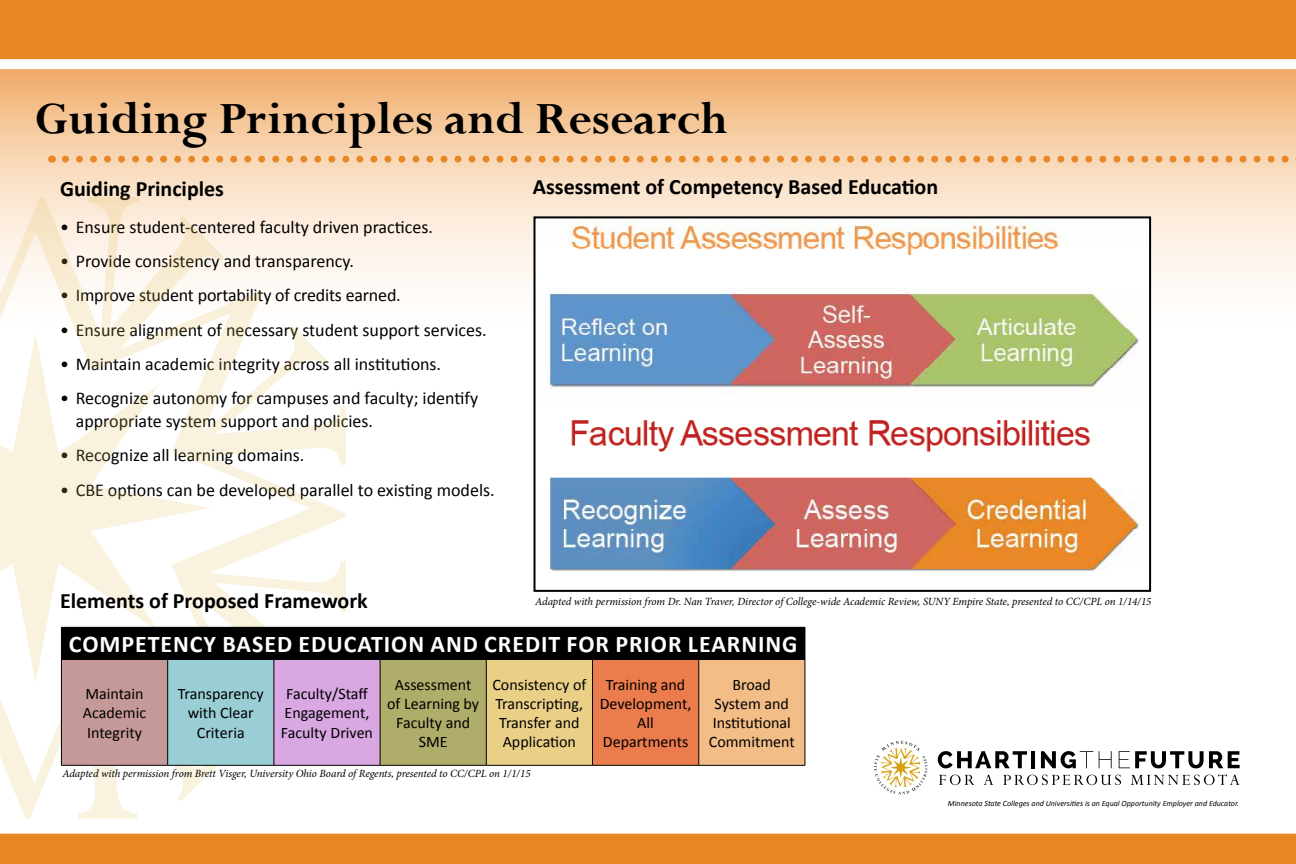
<style>
.page{position:relative;width:1296px;height:864px;background:#fff}
.page>*{position:absolute;margin:0;border:0;box-sizing:border-box;transform-origin:0 0}
.t1{font:700 50px "Perpetua";color:#000}
.t2{font:700 24px "Calibri";letter-spacing:.04em;color:#fff}
.t3{font:700 22px "Calibri";color:#000}
.t4{font:18px/23px "Calibri";color:#000}
.t5{font:16px/19.2px "Calibri";color:#000;text-align:center}
.t6{font:italic 11px "Minion Pro";letter-spacing:-.01em;color:#000}
.t7{font:italic 8px "Calibri";color:#000}
</style>
<div class="page">
<svg style="left:0;top:69px;width:1296px;height:282px;background:#f7d5b3"></svg>
<svg style="left:0;top:197px;width:346px;height:622px"></svg>
<div style="left:0;top:0;width:1296px;height:60px;background:#e98724"></div>
<div style="left:0;top:834px;width:1296px;height:30px;background:#e98724"></div>
<div style="left:0;top:59px;width:1296px;height:10px;background:#fff"></div>
<svg style="left:65px;top:156px;width:1231px;height:7px;background:#f2b97f"></svg>
<svg style="left:874px;top:741px;width:53px;height:53px"></svg>
<svg style="left:939px;top:775px;width:35px;height:10px"></svg>
<svg style="left:984px;top:775px;width:9px;height:10px"></svg>
<svg style="left:1003px;top:775px;width:118px;height:10px"></svg>
<svg style="left:1131px;top:775px;width:109px;height:10px"></svg>
<svg style="left:938px;top:751px;width:89px;height:17px"></svg>
<hr style="left:1031px;top:751px;width:4px;height:17px;background:#000">
<svg style="left:1041px;top:751px;width:52px;height:17px"></svg>
<svg style="left:1099px;top:751px;width:13px;height:17px"></svg>
<svg style="left:1119px;top:751px;width:121px;height:17px"></svg>
<div style="left:61px;top:627px;width:744px;height:33px;background:#000"></div>
<div style="left:61px;top:660px;width:107px;height:105px;background:#c49997"></div>
<div style="left:168px;top:660px;width:106px;height:105px;background:#99ced4"></div>
<div style="left:274px;top:660px;width:106px;height:105px;background:#d9a7e2"></div>
<div style="left:380px;top:660px;width:106px;height:105px;background:#aead69"></div>
<div style="left:486px;top:660px;width:107px;height:105px;background:#ead087"></div>
<div style="left:593px;top:660px;width:106px;height:105px;background:#eb7c4d"></div>
<div style="left:699px;top:660px;width:106px;height:105px;background:#f3bd88"></div>
<hr style="left:805px;top:628px;width:1px;height:31px;background:#000">
<hr style="left:61px;top:660px;width:1px;height:105px;background:#000">
<hr style="left:167px;top:660px;width:1px;height:105px;background:#000">
<hr style="left:274px;top:660px;width:1px;height:105px;background:#000">
<hr style="left:380px;top:660px;width:1px;height:105px;background:#000">
<hr style="left:486px;top:660px;width:1px;height:105px;background:#000">
<hr style="left:592px;top:660px;width:1px;height:105px;background:#000">
<hr style="left:698px;top:660px;width:1px;height:105px;background:#000">
<hr style="left:805px;top:660px;width:1px;height:105px;background:#000">
<hr style="left:61px;top:765px;width:107px;height:1px;background:#000">
<hr style="left:168px;top:765px;width:106px;height:1px;background:#000">
<hr style="left:274px;top:765px;width:106px;height:1px;background:#000">
<hr style="left:380px;top:765px;width:106px;height:1px;background:#000">
<hr style="left:486px;top:765px;width:107px;height:1px;background:#000">
<hr style="left:593px;top:765px;width:106px;height:1px;background:#000">
<hr style="left:699px;top:765px;width:106px;height:1px;background:#000">
<img style="left:537px;top:219px;width:611px;height:352px">
<div style="left:534px;top:216px;width:617px;height:376px;border:2px solid #000"></div>
<h1 class="t1" style="left:35px;top:87px;width:695px">Guiding Principles and Research</h1>
<p class="t3" style="left:60px;top:174px;width:166px">Guiding Principles</p>
<p class="t4" style="left:60px;top:215px;width:375px">• Ensure student-centered faculty driven practices.</p>
<p class="t4" style="left:60px;top:250px;width:295px">• Provide consistency and transparency.</p>
<p class="t4" style="left:60px;top:284px;width:342px">• Improve student portability of credits earned.</p>
<p class="t4" style="left:60px;top:318px;width:428px">• Ensure alignment of necessary student support services.</p>
<p class="t4" style="left:60px;top:352px;width:383px">• Maintain academic integrity across all institutions.</p>
<p class="t4" style="left:76px;top:387px;width:404px;text-indent:-16px">• Recognize autonomy for campuses and faculty; identify appropriate system support and policies.</p>
<p class="t4" style="left:60px;top:444px;width:246px">• Recognize all learning domains.</p>
<p class="t4" style="left:60px;top:478px;width:436px">• CBE options can be developed parallel to existing models.</p>
<p class="t3" style="left:60px;top:587px;width:309px">Elements of Proposed Framework</p>
<p class="t3" style="left:533px;top:172px;width:407px">Assessment of Competency Based Education</p>
<p class="t6" style="left:535px;top:594px;width:618px">Adapted with permission from Dr. Nan Traver, Director of College-wide Academic Review, SUNY Empire State, presented to CC/CPL on 1/14/15</p>
<h2 class="t2" style="left:69px;top:629px;width:730px">COMPETENCY BASED EDUCATION AND CREDIT FOR PRIOR LEARNING</h2>
<p class="t5" style="left:83px;top:684px;width:65px;text-align:left">Maintain<br>Academic<br>Integrity</p>
<p class="t5" style="left:178px;top:684px;width:88px">Transparency with Clear<br>Criteria</p>
<p class="t5" style="left:281px;top:684px;width:94px">Faculty/Staff<br>Engagement,<br>Faculty Driven</p>
<p class="t5" style="left:387px;top:675px;width:94px">Assessment of Learning by<br>Faculty and<br>SME</p>
<p class="t5" style="left:492px;top:675px;width:95px">Consistency of<br>Transcripting,<br>Transfer and<br>Application</p>
<p class="t5" style="left:600px;top:675px;width:93px">Training and<br>Development,<br>All<br>Departments</p>
<p class="t5" style="left:709px;top:675px;width:87px">Broad<br>System and<br>Institutional<br>Commitment</p>
<p class="t6" style="left:62px;top:766px;width:470px">Adapted with permission from Brett Visger, University Ohio Board of Regents, presented to CC/CPL on 1/1/15</p>
<p class="t7" style="left:948px;top:798px;width:293px">Minnesota State Colleges and Universities is an Equal Opportunity Employer and Educator.</p>
</div>
